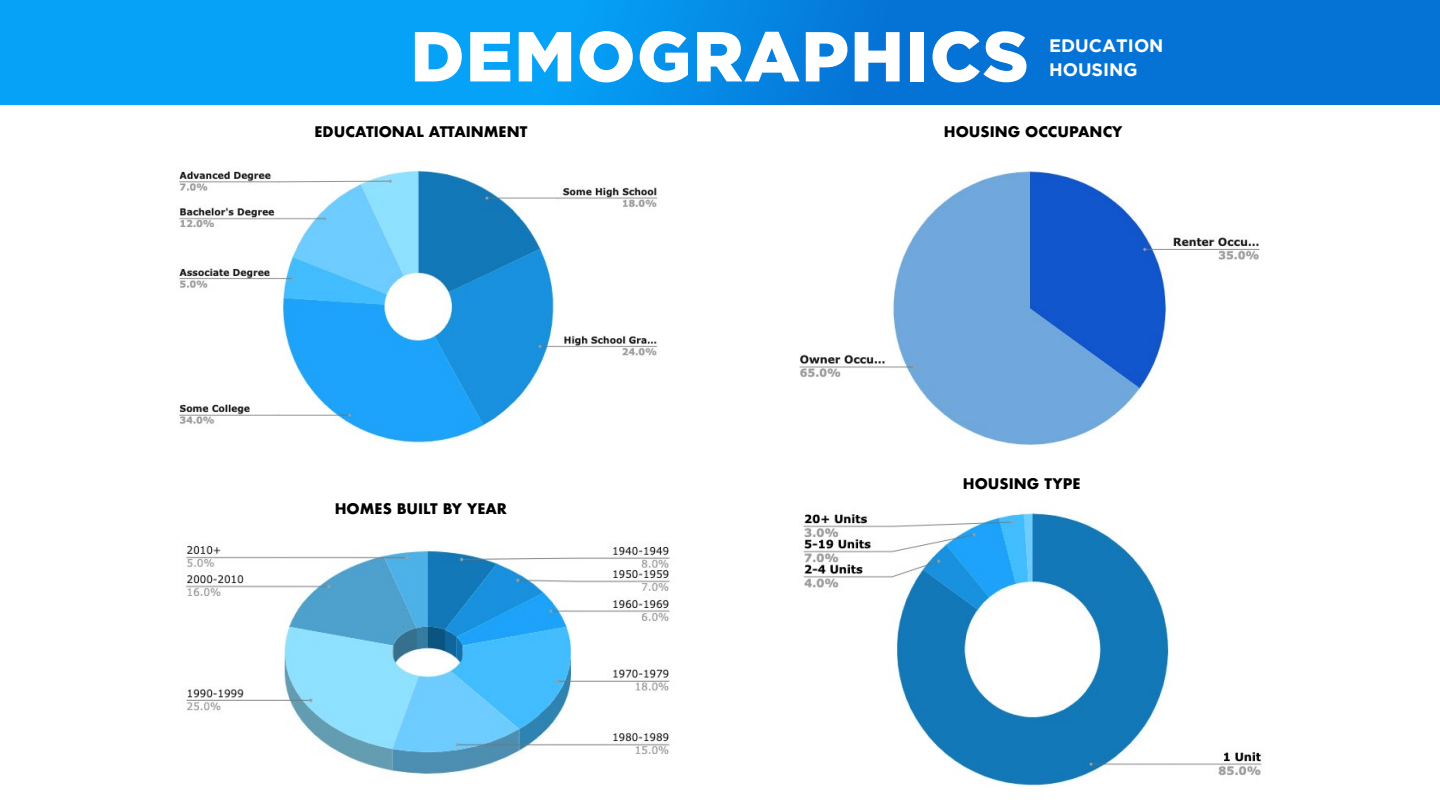
<style>
.page{position:relative;width:1440px;height:810px;background:#fff}
.page>*{position:absolute;margin:0;border:0;box-sizing:border-box;transform-origin:0 0}
.t1{font:900 70.5px "Gotham";letter-spacing:.02em;color:#fff}
.t2{font:700 18px/24px "Gotham";color:#fff}
.t3{font:700 14.25px "Futura";color:#000}
</style>
<div class="page">
<svg style="left:1px;top:0;width:1438px;height:104px;background:#058ae6"></svg>
<img style="left:179px;top:170px;width:479px;height:273px">
<img style="left:186px;top:545px;width:484px;height:229px">
<img style="left:799px;top:171px;width:461px;height:274px">
<img style="left:803px;top:512px;width:459px;height:274px">
<h1 class="t1" style="left:410px;top:16px;width:619px">DEMOGRAPHICS</h1>
<p class="t2" style="left:1048px;top:33px;width:116px">EDUCATION<br>HOUSING</p>
<p class="t3" style="left:314px;top:121px;width:214px">EDUCATIONAL ATTAINMENT</p>
<p class="t3" style="left:943px;top:121px;width:180px">HOUSING OCCUPANCY</p>
<p class="t3" style="left:335px;top:498px;width:174px">HOMES BUILT BY YEAR</p>
<p class="t3" style="left:962px;top:473px;width:119px">HOUSING TYPE</p>
</div>
